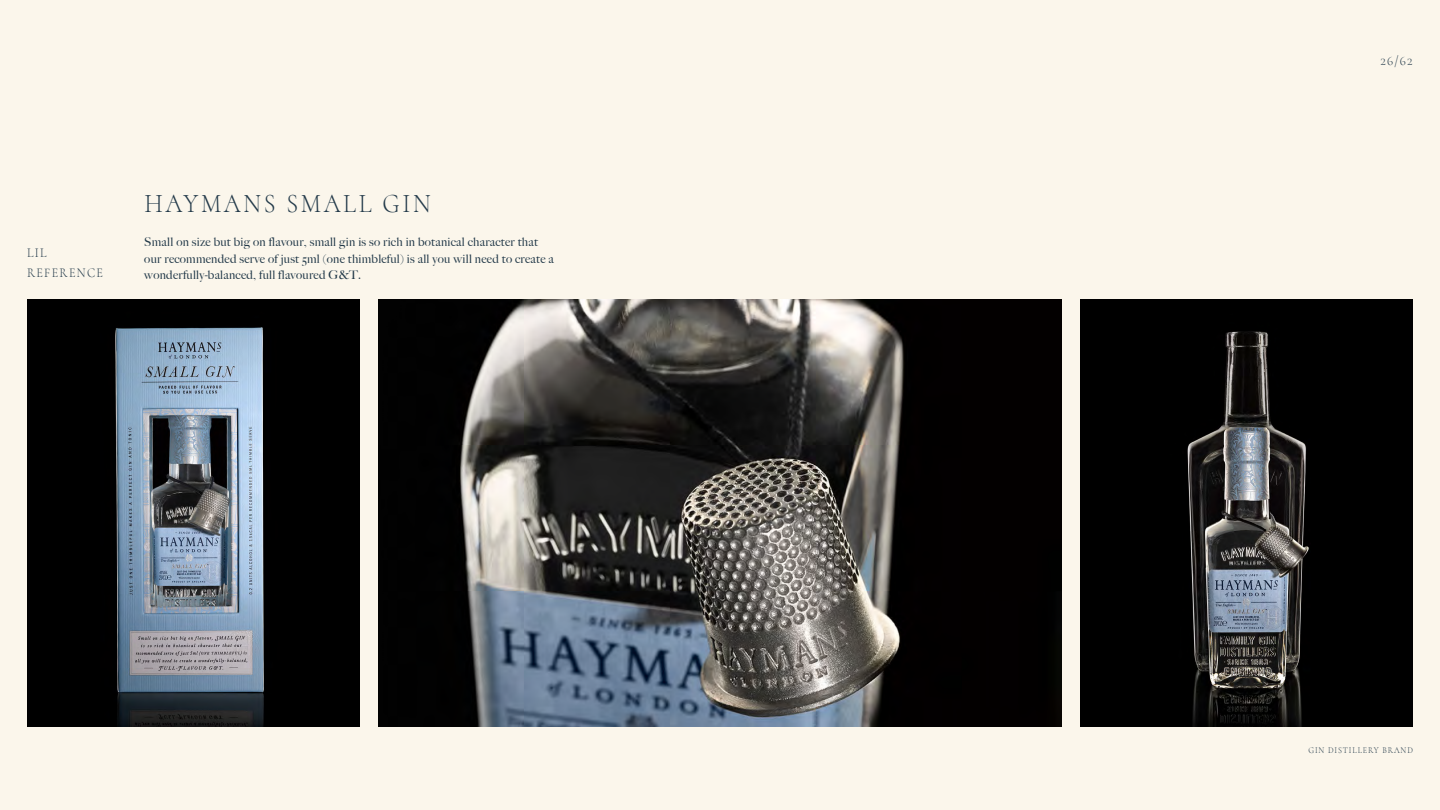
<style>
.page{position:relative;width:1440px;height:810px;background:#fbf6eb}
.page>*{position:absolute;margin:0;border:0;box-sizing:border-box;transform-origin:0 0}
.t1{font:300 27px "Cormorant Unicase";letter-spacing:.11em;color:#223949;scale:.9 1}
.t2{font:300 13.5px "Cormorant Unicase";letter-spacing:.11em;color:#223949;scale:.9 1}
.t3{font:500 12px/16.5px "Big Caslon";letter-spacing:.02em;color:#223949}
.t4{font:300 9px "Cormorant Unicase";letter-spacing:.11em;color:#223949;scale:.9 1}
</style>
<div class="page">
<img style="left:27px;top:300px;width:333px;height:427px">
<img style="left:1080px;top:300px;width:333px;height:427px">
<img style="left:378px;top:300px;width:684px;height:427px">
<p class="t2" style="left:27px;top:244px;width:23px">LIL</p>
<p class="t2" style="left:27px;top:265px;width:86px">REFERENCE</p>
<h1 class="t1" style="left:144px;top:187px;width:320px">HAYMANS SMALL GIN</h1>
<p class="t3" style="left:144px;top:233px;width:411px">Small on size but big on flavour, small gin is so rich in botanical character that our recommended serve of just 5ml (one thimbleful) is all you will need to create a wonderfully-balanced, full flavoured G&amp;T.</p>
<p class="t2" style="left:1381px;top:53px;width:37px">26/62</p>
<p class="t4" style="left:1308px;top:744px;width:118px">GIN DISTILLERY BRAND</p>
</div>
